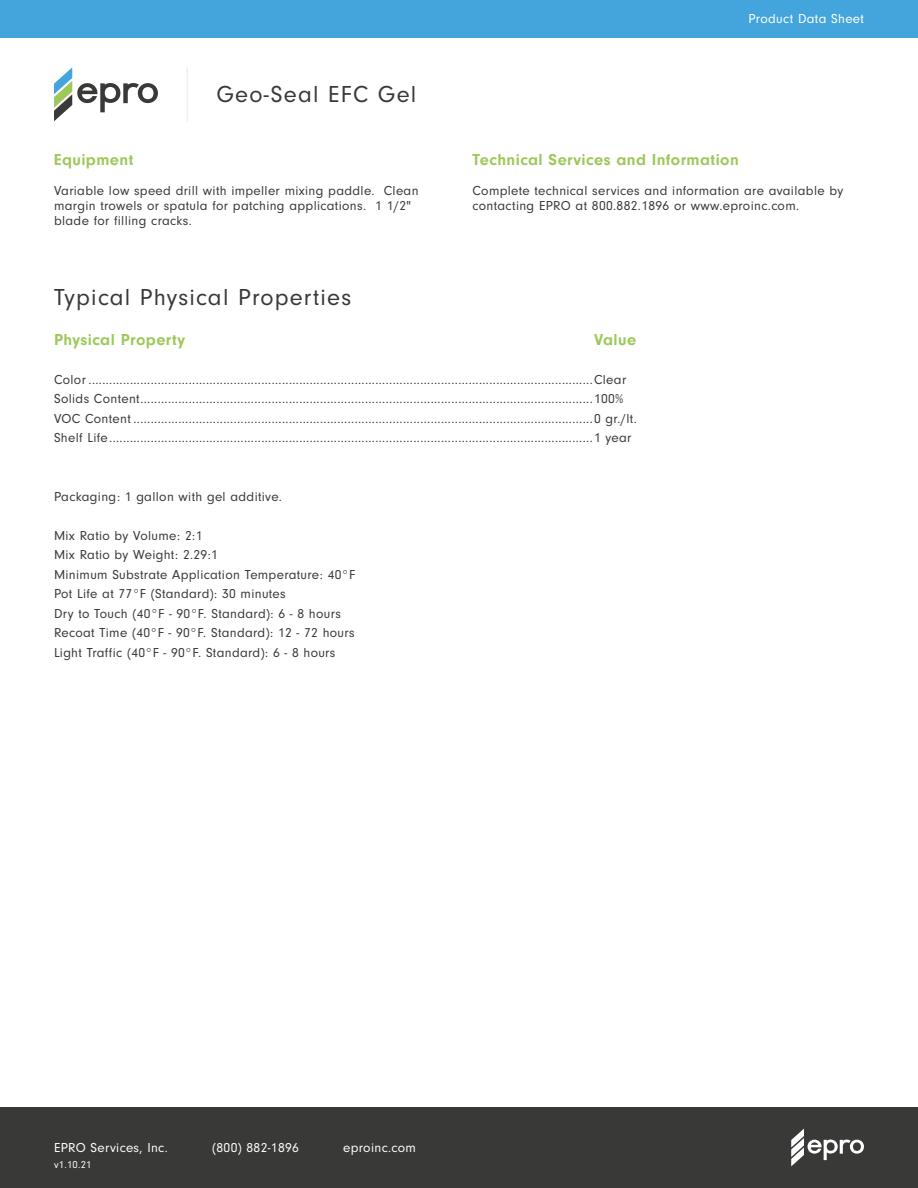
<style>
.page{position:relative;width:918px;height:1188px;background:#fff}
.page>*{position:absolute;margin:0;border:0;box-sizing:border-box;transform-origin:0 0}
.t1{font:24px "Neuzeit Gro";letter-spacing:.05em;color:#393938}
.t2{font:700 16.5px "Neuzeit Gro";letter-spacing:.025em;color:#9ec859}
.t3{font:13.5px/15px "Neuzeit Gro";letter-spacing:.025em;color:#393938}
.t4{font:13.5px "Neuzeit Gro";letter-spacing:.025em;color:#fff}
.t5{font:10.5px "Neuzeit Gro";color:#fff}
</style>
<div class="page">
<svg style="left:54px;top:67px;width:104px;height:54px"></svg>
<hr style="left:186px;top:67px;width:2px;height:54px;background:#eff0f0">
<div style="left:0;top:0;width:918px;height:38px;background:#44a5dc"></div>
<div style="left:0;top:1107px;width:918px;height:81px;background:#393938"></div>
<svg style="left:791px;top:1129px;width:73px;height:37px"></svg>
<h1 class="t1" style="left:216px;top:82px;width:201px">Geo-Seal EFC Gel</h1>
<p class="t2" style="left:54px;top:150px;width:81px">Equipment</p>
<p class="t3" style="left:54px;top:183px;width:366px">Variable low speed drill with impeller mixing paddle. Clean margin trowels or spatula for patching applications. 1 1/2" blade for filling cracks.</p>
<p class="t1" style="left:54px;top:284px;width:299px">Typical Physical Properties</p>
<p class="t4" style="left:748px;top:11px;width:117px">Product Data Sheet</p>
<p class="t2" style="left:472px;top:150px;width:268px">Technical Services and Information</p>
<p class="t3" style="left:472px;top:183px;width:372px">Complete technical services and information are available by contacting EPRO at 800.882.1896 or www.eproinc.com.</p>
<p class="t2" style="left:54px;top:330px;width:133px">Physical Property</p>
<p class="t2" style="left:594px;top:330px;width:44px">Value</p>
<p class="t3" style="left:54px;top:372px;width:574px">Color ..................................................................................................................................................Clear</p>
<p class="t3" style="left:54px;top:392px;width:571px">Solids Content...................................................................................................................................100%</p>
<p class="t3" style="left:54px;top:411px;width:584px">VOC Content .....................................................................................................................................0 gr./lt.</p>
<p class="t3" style="left:54px;top:431px;width:579px">Shelf Life............................................................................................................................................1 year</p>
<p class="t3" style="left:54px;top:489px;width:229px">Packaging: 1 gallon with gel additive.</p>
<p class="t3" style="left:54px;top:528px;width:150px">Mix Ratio by Volume: 2:1</p>
<p class="t3" style="left:54px;top:548px;width:165px">Mix Ratio by Weight: 2.29:1</p>
<p class="t3" style="left:54px;top:567px;width:303px">Minimum Substrate Application Temperature: 40°F</p>
<p class="t3" style="left:54px;top:587px;width:233px">Pot Life at 77°F (Standard): 30 minutes</p>
<p class="t3" style="left:54px;top:606px;width:288px">Dry to Touch (40°F - 90°F. Standard): 6 - 8 hours</p>
<p class="t3" style="left:54px;top:626px;width:302px">Recoat Time (40°F - 90°F. Standard): 12 - 72 hours</p>
<p class="t3" style="left:54px;top:645px;width:283px">Light Traffic (40°F - 90°F. Standard): 6 - 8 hours</p>
<p class="t4" style="left:54px;top:1140px;width:115px">EPRO Services, Inc.</p>
<p class="t4" style="left:212px;top:1140px;width:88px">(800) 882-1896</p>
<p class="t4" style="left:343px;top:1140px;width:74px">eproinc.com</p>
<p class="t5" style="left:54px;top:1159px;width:39px">v1.10.21</p>
</div>
